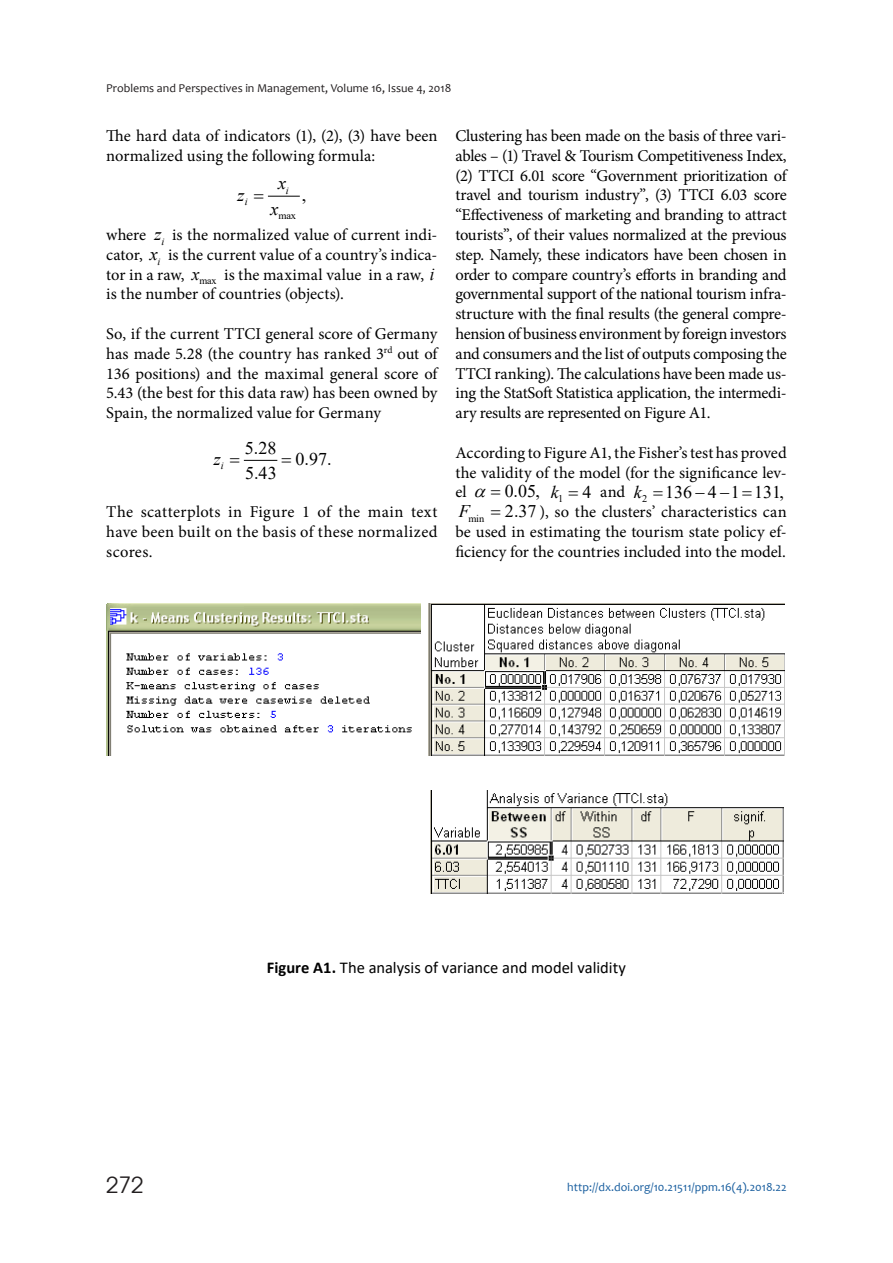
<style>
.page{position:relative;width:893px;height:1263px;background:#fff}
.page>*{position:absolute;margin:0;border:0;box-sizing:border-box;transform-origin:0 0}
.t1{font:22.5px "Avant Garde Gothic C";color:#231f20}
.t2{font:17.85px "Times New Roman";color:#000}
.t3{font:italic 17.85px "Times New Roman";color:#000}
.t4{font:17.7px "Times New Roman";color:#000}
.t5{font:italic 17.7px "Times New Roman";color:#000}
.t6{font:16.5px/19.8px "Minion Pro";letter-spacing:.005em;color:#000;text-align:justify}
.t7{font:16.5px "Calibri";color:#000}
.t8{font:12px "Candara";color:#231f20}
.t9{font:12px "Candara";color:#175d9e}
.t10{font:italic 10.35px "Times New Roman";color:#000}
.t11{font:10.35px "Times New Roman";color:#000}
.t12{font:10.2px "Times New Roman";color:#000}
.s1{font-family:"Times New Roman";font-style:italic;font-size:17.7px}
.s2{font-family:"Times New Roman";font-style:italic;font-size:18.15px}
.s3{font-style:italic;font-size:17.7px}
.s4{font-family:"Times New Roman";font-size:17.7px}
.s5{font-weight:700}
</style>
<div class="page">
<hr style="left:268px;top:196px;width:31px;height:1px;background:#000">
<hr style="left:244px;top:460px;width:33px;height:1px;background:#000">
<img style="left:106px;top:604px;width:314px;height:152px">
<img style="left:429px;top:604px;width:355px;height:152px">
<img style="left:430px;top:791px;width:354px;height:102px">
<p class="t8" style="left:106px;top:83px;width:347px">Problems and Perspectives in Management, Volume 16, Issue 4, 2018</p>
<p class="t6" style="left:106px;top:127px;width:333px">The hard data of indicators (1), (2), (3) have been normalized using the following formula:</p>
<p class="t3" style="left:278px;top:173px;width:10px">x</p>
<p class="t10" style="left:286px;top:184px;width:4px">i</p>
<p class="t3" style="left:238px;top:184px;width:9px">z</p>
<p class="t10" style="left:245px;top:196px;width:4px">i</p>
<p class="t2" style="left:302px;top:188px;width:6px">,</p>
<p class="t3" style="left:270px;top:198px;width:10px">x</p>
<p class="t6" style="left:106px;top:226px;width:333px">where <sub>i</sub><span class="s1">z</span> is the normalized value of current indi&shy;cator, <sub>i</sub><span class="s1">x</span> is the current value of a country’s indica&shy;tor in a raw, <sub>max</sub></p>
<p class="t11" style="left:278px;top:212px;width:19px">max</p>
<p class="t6" style="left:106px;top:266px;width:330px;text-indent:118px">is the maximal value in a raw, <span class="s2">i </span>is the number of countries (objects).</p>
<p class="t6" style="left:106px;top:325px;width:333px">So, if the current TTCI general score of Germany has made 5.28 (the country has ranked 3<sup>rd</sup> out of 136 positions) and the maximal general score of 5.43 (the best for this data raw) has been owned by Spain, the normalized value for Germany</p>
<p class="t2" style="left:245px;top:441px;width:33px">5.28</p>
<p class="t2" style="left:295px;top:452px;width:38px">0.97.</p>
<p class="t2" style="left:245px;top:466px;width:33px">5.43</p>
<p class="t5" style="left:192px;top:263px;width:9px">x</p>
<p class="t10" style="left:214px;top:460px;width:11px">i<sup>z</sup></p>
<p class="t6" style="left:106px;top:504px;width:333px">The scatterplots in Figure 1 of the main text have been built on the basis of these normalized scores.</p>
<p class="t6" style="left:455px;top:127px;width:333px">Clustering has been made on the basis of three vari&shy;ables – (1) Travel &amp; Tourism Competitiveness Index, (2) TTCI 6.01 score “Government prioritization of travel and tourism industry”, (3) TTCI 6.03 score “Effectiveness of marketing and branding to attract tourists”, of their values normalized at the previous step. Namely, these indicators have been chosen in order to compare country’s efforts in branding and governmental support of the national tourism infra&shy;structure with the final results (the general compre&shy;hension of business environment by foreign investors and consumers and the list of outputs composing the TTCI ranking). The calculations have been made us&shy;ing the StatSoft Statistica application, the intermedi&shy;ary results are represented on Figure A1.</p>
<p class="t6" style="left:455px;top:444px;width:333px">According to Figure A1, the Fisher’s test has proved the validity of the model (for the significance lev&shy;el</p>
<p class="t2" style="left:505px;top:485px;width:60px">0.05, <sub>1</sub><span class="s3">k</span></p>
<p class="t6" style="left:582px;top:484px;width:66px"><span class="s4">4</span> and <sub>2</sub><span class="s1">k</span></p>
<p class="t4" style="left:665px;top:485px;width:120px">136 4 1 131,</p>
<p class="t6" style="left:455px;top:504px;width:333px;text-indent:49px"><span class="s4">2.37</span> ), so the clusters’ characteristics can be used in estimating the tourism state policy ef&shy;ficiency for the countries included into the model.</p>
<p class="t5" style="left:459px;top:501px;width:13px">F</p>
<p class="t12" style="left:468px;top:515px;width:18px">min</p>
<h1 class="t1" style="left:106px;top:1172px;width:39px">272</h1>
<p class="t7" style="left:267px;top:956px;width:361px"><span class="s5">Figure A1.</span> The analysis of variance and model validity</p>
<p class="t9" style="left:567px;top:1182px;width:221px">http://dx.doi.org/10.21511/ppm.16(4).2018.22</p>
</div>
